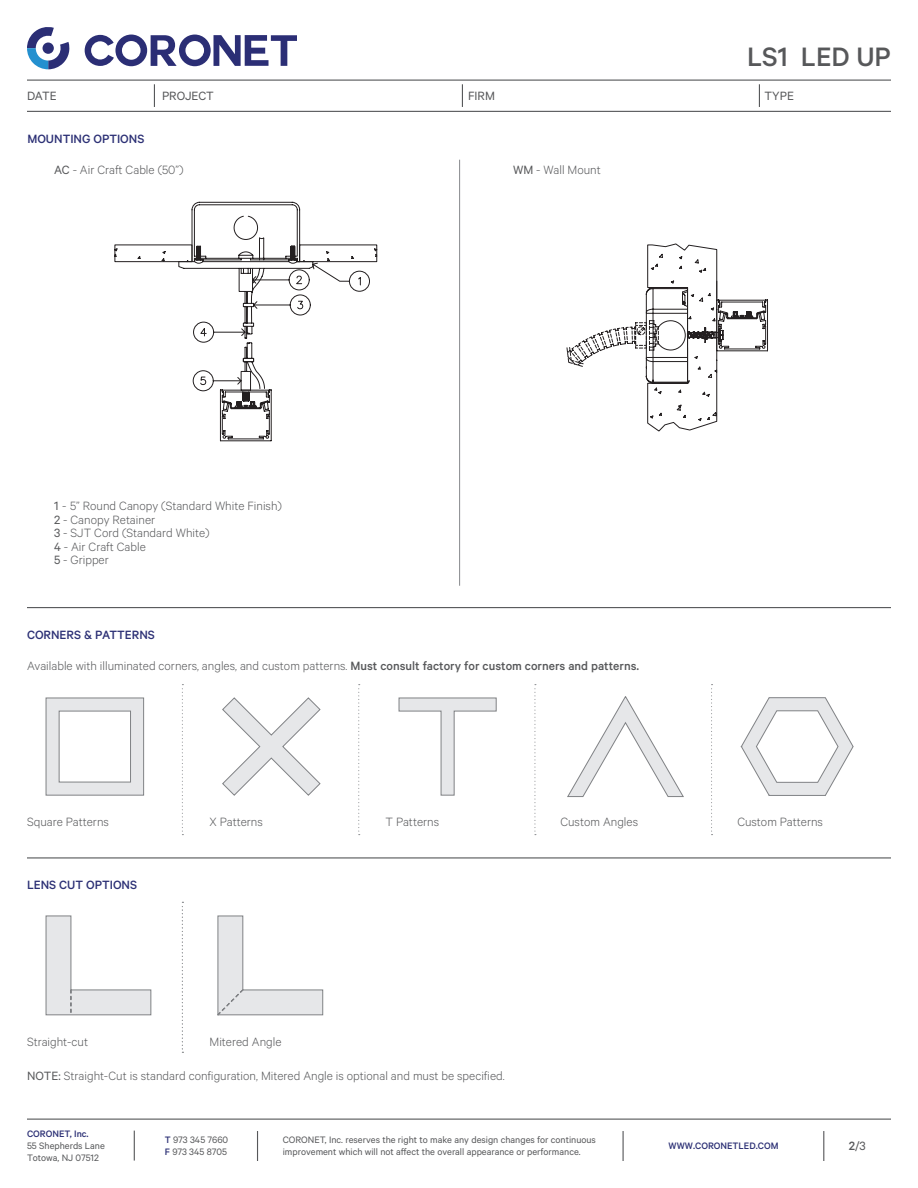
<style>
.page{position:relative;width:918px;height:1188px;background:#fff}
.page>*{position:absolute;margin:0;border:0;box-sizing:border-box;transform-origin:0 0}
.t1{font:500 30px "Calibre";color:#57585a}
.t2{font:300 13.5px "Calibre";color:#57585a}
.t3{font:500 13.5px "Calibre";color:#2c3075}
.t4{font:13.5px "Calibre";color:#57585a}
.t5{font:10.5px/12px "Calibre";color:#57585a}
.t6{font:500 10.5px "Calibre";color:#2c3075}
.s1{font-weight:400}
.s2{font-weight:500}
.s3{font-weight:500;color:#2c3075}
</style>
<div class="page">
<svg style="left:85px;top:35px;width:212px;height:31px"></svg>
<svg style="left:27px;top:27px;width:43px;height:42px"></svg>
<div style="left:43px;top:43px;width:11px;height:11px;background:#2b2e75;border-radius:50%"></div>
<hr style="left:27px;top:80px;width:864px;height:1px;background:#57585a">
<hr style="left:27px;top:111px;width:864px;height:1px;background:#57585a">
<svg style="left:154px;top:84px;width:1px;height:23px"></svg>
<svg style="left:462px;top:84px;width:1px;height:23px"></svg>
<svg style="left:759px;top:84px;width:1px;height:23px"></svg>
<hr style="left:27px;top:1119px;width:864px;height:1px;background:#57585a">
<hr style="left:134px;top:1131px;width:1px;height:30px;background:#57585a">
<hr style="left:257px;top:1131px;width:1px;height:30px;background:#57585a">
<hr style="left:623px;top:1131px;width:1px;height:30px;background:#57585a">
<hr style="left:823px;top:1131px;width:1px;height:30px;background:#57585a">
<svg style="left:114px;top:202px;width:264px;height:240px"></svg>
<svg style="left:566px;top:243px;width:202px;height:189px"></svg>
<hr style="left:459px;top:160px;width:1px;height:426px;background:#939598">
<hr style="left:27px;top:607px;width:864px;height:1px;background:#57585a">
<hr style="left:27px;top:857px;width:864px;height:2px;background:#57585a">
<svg style="left:182px;top:684px;width:1px;height:151px"></svg>
<svg style="left:358px;top:684px;width:2px;height:151px"></svg>
<svg style="left:534px;top:684px;width:2px;height:151px"></svg>
<svg style="left:711px;top:684px;width:2px;height:151px"></svg>
<svg style="left:399px;top:698px;width:98px;height:98px"></svg>
<svg style="left:741px;top:697px;width:113px;height:99px"></svg>
<svg style="left:46px;top:698px;width:98px;height:98px"></svg>
<svg style="left:222px;top:697px;width:98px;height:99px"></svg>
<svg style="left:567px;top:696px;width:117px;height:101px"></svg>
<svg style="left:182px;top:902px;width:1px;height:151px"></svg>
<svg style="left:217px;top:916px;width:106px;height:100px"></svg>
<svg style="left:46px;top:916px;width:105px;height:99px"></svg>
<h1 class="t1" style="left:747px;top:39px;width:145px">LS1 LED UP</h1>
<p class="t4" style="left:27px;top:88px;width:31px">DATE</p>
<p class="t4" style="left:162px;top:88px;width:53px">PROJECT</p>
<p class="t4" style="left:468px;top:88px;width:28px">FIRM</p>
<p class="t4" style="left:765px;top:88px;width:31px">TYPE</p>
<p class="t3" style="left:27px;top:131px;width:119px">MOUNTING OPTIONS</p>
<p class="t2" style="left:54px;top:162px;width:131px"><span class="s1">AC</span> - Air Craft Cable (50”)</p>
<p class="t2" style="left:513px;top:162px;width:89px"><span class="s1">WM</span> - Wall Mount</p>
<p class="t2" style="left:54px;top:498px;width:229px"><span class="s1">1</span> - 5” Round Canopy (Standard White Finish)</p>
<p class="t2" style="left:54px;top:512px;width:103px"><span class="s1">2</span> - Canopy Retainer</p>
<p class="t2" style="left:54px;top:525px;width:157px"><span class="s1">3</span> - SJT Cord (Standard White)</p>
<p class="t2" style="left:54px;top:539px;width:93px"><span class="s1">4</span> - Air Craft Cable</p>
<p class="t2" style="left:54px;top:552px;width:56px"><span class="s1">5</span> - Gripper</p>
<p class="t3" style="left:27px;top:627px;width:129px">CORNERS &amp; PATTERNS</p>
<p class="t2" style="left:27px;top:658px;width:614px">Available with illuminated corners, angles, and custom patterns. <span class="s2">Must consult factory for custom corners and patterns.</span></p>
<p class="t2" style="left:27px;top:814px;width:83px">Square Patterns</p>
<p class="t2" style="left:210px;top:814px;width:55px">X Patterns</p>
<p class="t2" style="left:386px;top:814px;width:55px">T Patterns</p>
<p class="t2" style="left:560px;top:814px;width:79px">Custom Angles</p>
<p class="t2" style="left:737px;top:814px;width:87px">Custom Patterns</p>
<p class="t3" style="left:27px;top:877px;width:112px">LENS CUT OPTIONS</p>
<p class="t2" style="left:27px;top:1034px;width:63px">Straight-cut</p>
<p class="t2" style="left:210px;top:1034px;width:73px">Mitered Angle</p>
<p class="t2" style="left:27px;top:1068px;width:479px"><span class="s1">NOTE:</span> Straight-Cut is standard configuration, Mitered Angle is optional and must be specified.</p>
<p class="t6" style="left:27px;top:1128px;width:63px">CORONET, Inc.</p>
<p class="t5" style="left:27px;top:1139px;width:79px">55 Shepherds Lane<br>Totowa, NJ 07512</p>
<p class="t5" style="left:165px;top:1134px;width:65px"><span class="s3">T</span> 973 345 7660<br><span class="s3">F</span> 973 345 8705</p>
<p class="t6" style="left:669px;top:1140px;width:111px">WWW.CORONETLED.COM</p>
<p class="t5" style="left:283px;top:1134px;width:315px">CORONET, Inc. reserves the right to make any design changes for continuous improvement which will not affect the overall appearance or performance.</p>
<p class="t4" style="left:849px;top:1138px;width:19px"><span class="s2">2</span>/3</p>
</div>
